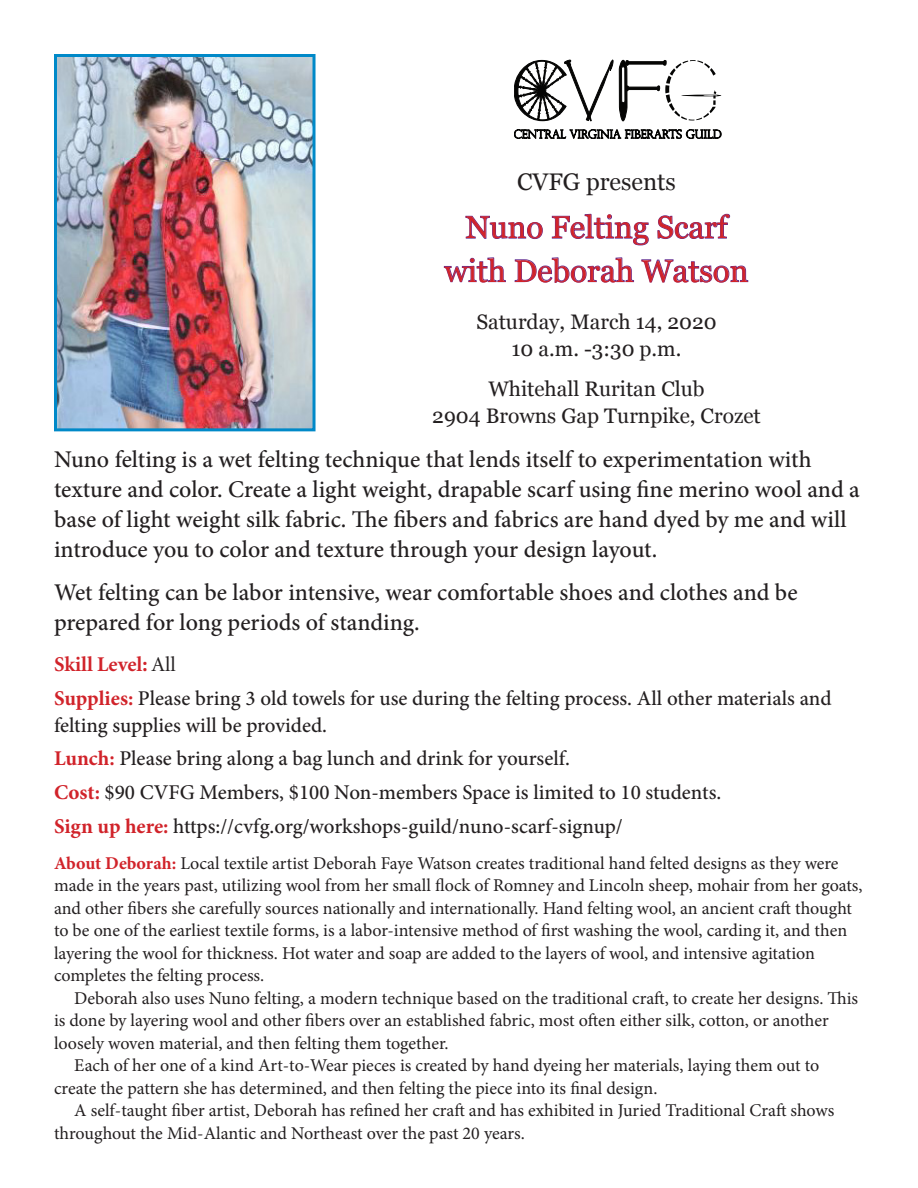
<style>
.page{position:relative;width:918px;height:1188px;background:#fff}
.page>*{position:absolute;margin:0;border:0;box-sizing:border-box;transform-origin:0 0}
.t1{font:31.5px/43.5px "Georgia";color:#d1232a;text-align:center}
.t2{font:500 24px/30px "Minion Pro";letter-spacing:-.005em;color:#231f20}
.t3{font:24px "Georgia";color:#231f20}
.t4{font:500 21px/33.8px "Minion Pro";color:#231f20}
.t5{font:21px/27px "Georgia";color:#231f20;text-align:center}
.t6{font:700 21px "Minion";color:#d1232a}
.t7{font:18px/22.5px "Minion Pro";letter-spacing:-.005em;color:#231f20}
.s1{font-weight:400;color:#231f20}
.s2{font-weight:700;color:#d1232a}
</style>
<div class="page">
<svg style="left:465px;top:216px;width:78px;height:23px"></svg>
<svg style="left:552px;top:214px;width:97px;height:32px"></svg>
<svg style="left:657px;top:214px;width:73px;height:25px"></svg>
<svg style="left:444px;top:257px;width:62px;height:26px"></svg>
<svg style="left:514px;top:257px;width:120px;height:26px"></svg>
<svg style="left:641px;top:259px;width:108px;height:24px"></svg>
<svg style="left:514px;top:60px;width:207px;height:79px"></svg>
<img style="left:54px;top:54px;width:262px;height:378px">
<h2 class="t3" style="left:517px;top:165px;width:160px">CVFG presents</h2>
<h1 class="t1" style="left:444px;top:204px;width:306px">Nuno Felting Scarf with Deborah Watson</h1>
<p class="t5" style="left:476px;top:307px;width:242px">Saturday, March 14, 2020<br>10 a.m. -3:30 p.m.</p>
<p class="t5" style="left:432px;top:375px;width:330px">Whitehall Ruritan Club<br>2904 Browns Gap Turnpike, Crozet</p>
<p class="t2" style="left:54px;top:444px;width:807px">Nuno felting is a wet felting technique that lends itself to experimentation with texture and color. Create a light weight, drapable scarf using fine merino wool and a base of light weight silk fabric. The fibers and fabrics are hand dyed by me and will introduce you to color and texture through your design layout.</p>
<h2 class="t2" style="left:54px;top:578px;width:745px">Wet felting can be labor intensive, wear comfortable shoes and clothes and be prepared for long periods of standing.</h2>
<p class="t6" style="left:54px;top:653px;width:123px">Skill Level: <span class="s1">All</span></p>
<p class="t4" style="left:54px;top:684px;width:779px;line-height:27px"><span class="s2">Supplies:</span> Please bring 3 old towels for use during the felting process. All other materials and felting supplies will be provided.</p>
<p class="t4" style="left:54px;top:742px;width:669px"><span class="s2">Lunch:</span> Please bring along a bag lunch and drink for yourself.<br><span class="s2">Cost:</span> $90 CVFG Members, $100 Non-members Space is limited to 10 students.<br><span class="s2">Sign up here:</span> https://cvfg.org/workshops-guild/nuno-scarf-signup/</p>
<p class="t7" style="left:54px;top:852px;width:810px"><span class="s2">About Deborah:</span> Local textile artist Deborah Faye Watson creates traditional hand felted designs as they were made in the years past, utilizing wool from her small flock of Romney and Lincoln sheep, mohair from her goats, and other fibers she carefully sources nationally and internationally. Hand felting wool, an ancient craft thought to be one of the earliest textile forms, is a labor-intensive method of first washing the wool, carding it, and then layering the wool for thickness. Hot water and soap are added to the layers of wool, and intensive agitation completes the felting process.</p>
<p class="t7" style="left:74px;top:987px;width:785px">Deborah also uses Nuno felting, a modern technique based on the traditional craft, to create her designs. This</p>
<p class="t7" style="left:54px;top:1009px;width:776px">is done by layering wool and other fibers over an established fabric, most often either silk, cotton, or another</p>
<p class="t7" style="left:54px;top:1032px;width:396px">loosely woven material, and then felting them together.</p>
<p class="t7" style="left:74px;top:1054px;width:747px">Each of her one of a kind Art-to-Wear pieces is created by hand dyeing her materials, laying them out to</p>
<p class="t7" style="left:54px;top:1077px;width:605px">create the pattern she has determined, and then felting the piece into its final design.</p>
<p class="t7" style="left:74px;top:1099px;width:762px">A self-taught fiber artist, Deborah has refined her craft and has exhibited in Juried Traditional Craft shows</p>
<p class="t7" style="left:54px;top:1122px;width:472px">throughout the Mid-Alantic and Northeast over the past 20 years.</p>
</div>
